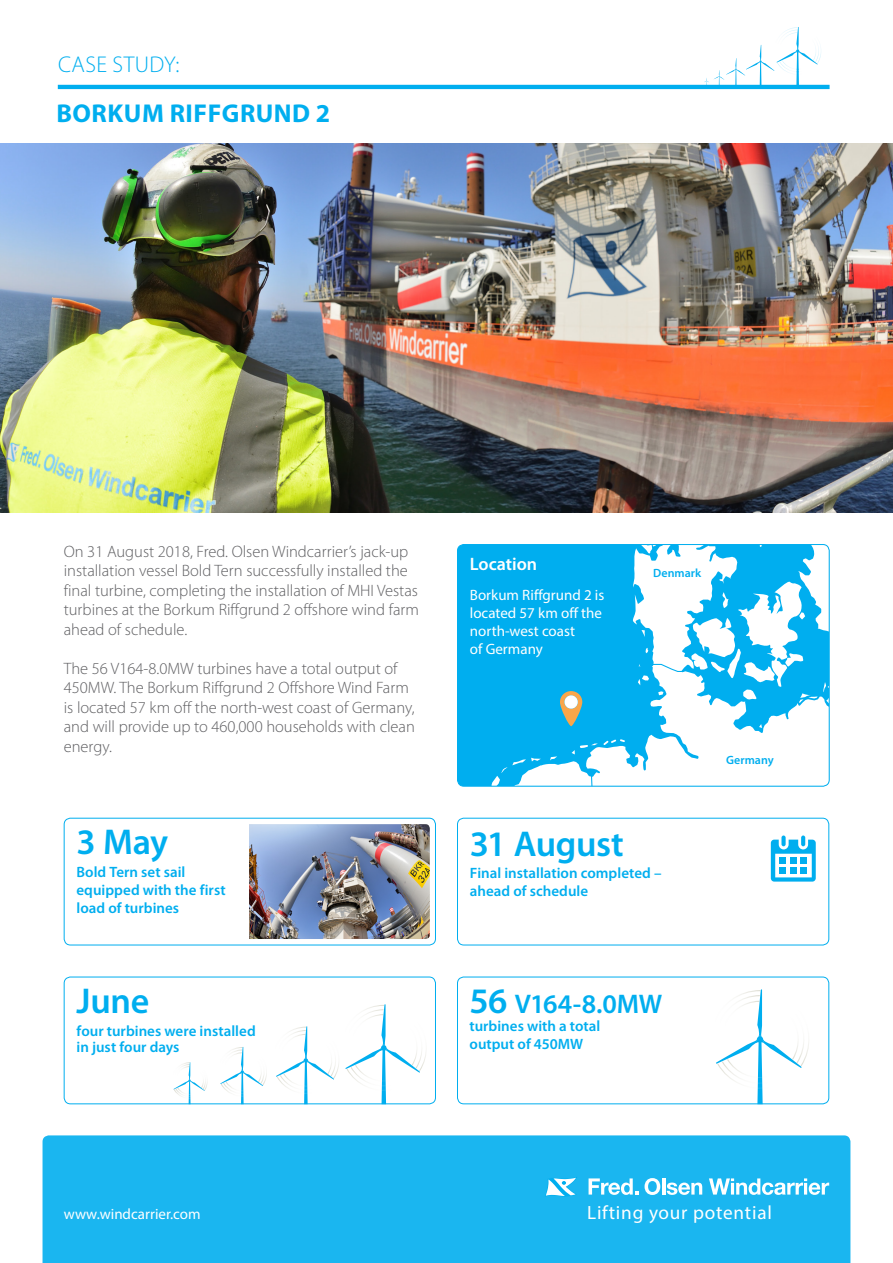
<style>
.page{position:relative;width:893px;height:1263px;background:#fff}
.page>*{position:absolute;margin:0;border:0;box-sizing:border-box;transform-origin:0 0}
.t1{font:600 36px "Myriad Pro";letter-spacing:-.01em;color:#00aeef}
.t2{font:600 27px "Myriad Pro";letter-spacing:-.015em;color:#00aeef}
.t3{font:700 25.95px "Myriad Pro";letter-spacing:.02em;color:#00aeef}
.t4{font:300 22.95px "Myriad Pro";letter-spacing:.02em;color:#00aeef}
.t5{font:19.2px "Myriad Pro";letter-spacing:.04em;color:#fff}
.t6{font:600 18px "Myriad Pro";color:#fff}
.t7{font:300 16.5px/19.5px "Myriad Pro";color:#5f5f62}
.t8{font:600 15px/18px "Myriad Pro";color:#00aeef}
.t9{font:15px/18px "Myriad Pro";color:#fff}
.t10{font:600 12px "Myriad Pro";color:#00aeef}
.s1{font-size:36px}
</style>
<div class="page">
<img style="left:0;top:143px;width:893px;height:369px">
<div style="left:457px;top:977px;width:372px;height:127px;border:1px solid #00aeef;border-radius:6px"></div>
<svg style="left:714px;top:989px;width:95px;height:115px"></svg>
<div style="left:457px;top:544px;width:307px;height:242px;background:#00aeef"></div>
<svg style="left:491px;top:738px;width:338px;height:48px"></svg>
<div style="left:64px;top:977px;width:372px;height:127px;border:1px solid #00aeef;border-radius:6px"></div>
<hr style="left:189px;top:1081px;width:2px;height:23px;background:#00aeef">
<svg style="left:173px;top:1062px;width:35px;height:37px"></svg>
<svg style="left:219px;top:1047px;width:48px;height:57px"></svg>
<svg style="left:274px;top:1004px;width:153px;height:100px"></svg>
<div style="left:457px;top:818px;width:372px;height:127px;border:1px solid #00aeef;border-radius:6px"></div>
<div style="left:64px;top:818px;width:372px;height:127px;border:1px solid #00aeef;border-radius:6px"></div>
<svg style="left:771px;top:840px;width:45px;height:41px"></svg>
<div style="left:781px;top:835px;width:5px;height:11px;background:#00aeef;border-radius:2px"></div>
<svg style="left:801px;top:835px;width:4px;height:11px"></svg>
<img style="left:249px;top:824px;width:181px;height:115px">
<svg style="left:538px;top:544px;width:291px;height:184px"></svg>
<div style="left:564px;top:695px;width:14px;height:14px;background:#fff;border-radius:50%"></div>
<hr style="left:58px;top:85px;width:772px;height:4px;background:#00aeef">
<svg style="left:704px;top:27px;width:114px;height:58px"></svg>
<div style="left:43px;top:1135px;width:807px;height:128px;background:#1ab6f0"></div>
<svg style="left:545px;top:1177px;width:32px;height:19px"></svg>
<svg style="left:589px;top:1178px;width:49px;height:17px"></svg>
<svg style="left:644px;top:1178px;width:16px;height:17px"></svg>
<hr style="left:662px;top:1178px;width:3px;height:16px;background:#fff">
<svg style="left:667px;top:1182px;width:35px;height:13px"></svg>
<svg style="left:709px;top:1178px;width:120px;height:17px"></svg>
<p class="t4" style="left:58px;top:52px;width:123px">CASE STUDY:</p>
<p class="t3" style="left:56px;top:98px;width:275px">BORKUM RIFFGRUND 2</p>
<p class="t7" style="left:64px;top:541px;width:357px">On 31 August 2018, Fred. Olsen Windcarrier’s jack-up installation vessel Bold Tern successfully installed the final turbine, completing the installation of MHI Vestas turbines at the Borkum Riffgrund 2 offshore wind farm ahead of schedule.</p>
<p class="t7" style="left:64px;top:658px;width:353px">The 56 V164-8.0MW turbines have a total output of 450MW. The Borkum Riffgrund 2 Offshore Wind Farm is located 57 km off the north-west coast of Germany, and will provide up to 460,000 households with clean energy.</p>
<p class="t1" style="left:76px;top:822px;width:93px">3 May</p>
<p class="t8" style="left:76px;top:863px;width:111px">Bold Tern set sail</p>
<p class="t8" style="left:76px;top:881px;width:151px">equipped with the first load of turbines</p>
<p class="t1" style="left:77px;top:981px;width:74px">June</p>
<p class="t8" style="left:77px;top:1023px;width:181px;line-height:16.5px">four turbines were installed in just four days</p>
<p class="t6" style="left:470px;top:554px;width:69px">Location</p>
<p class="t9" style="left:470px;top:586px;width:136px">Borkum Riffgrund 2 is located 57 km off the north-west coast<br>of Germany</p>
<p class="t10" style="left:653px;top:566px;width:49px">Denmark</p>
<p class="t1" style="left:470px;top:823px;width:155px">31 August</p>
<p class="t8" style="left:470px;top:864px;width:193px">Final installation completed – ahead of schedule</p>
<p class="t2" style="left:469px;top:989px;width:194px"><span class="s1">56</span> V164-8.0MW</p>
<p class="t8" style="left:469px;top:1017px;width:132px">turbines with a total</p>
<p class="t8" style="left:469px;top:1035px;width:115px">output of 450MW</p>
<p class="t10" style="left:726px;top:753px;width:49px">Germany</p>
<p class="t9" style="left:64px;top:1204px;width:138px">www.windcarrier.com</p>
<p class="t5" style="left:587px;top:1200px;width:186px">Lifting your potential</p>
</div>
